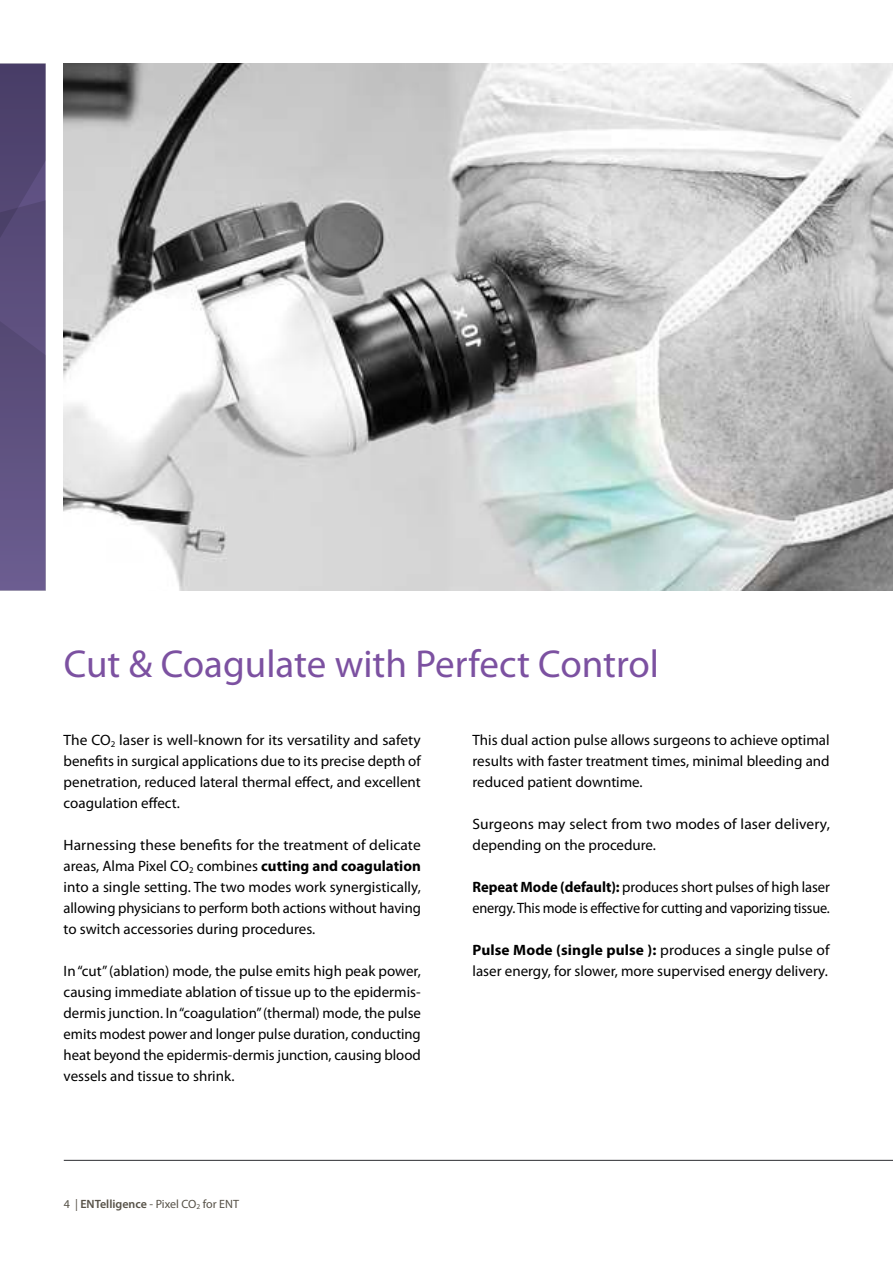
<style>
.page{position:relative;width:893px;height:1263px;background:#fff}
.page>*{position:absolute;margin:0;border:0;box-sizing:border-box;transform-origin:0 0}
.t1{font:39px "Myriad Pro";color:#7c51a1}
.t2{font:15px/21px "Myriad Pro";color:#000;text-align:justify}
.t3{font:12px "Myriad Pro";color:#565147}
.s1{font-weight:700}
.s2{font-weight:600}
</style>
<div class="page">
<svg style="left:0;top:64px;width:46px;height:526px;background:#5a4d7b"></svg>
<img style="left:64px;top:64px;width:829px;height:526px">
<hr style="left:64px;top:1160px;width:829px;height:1px;background:#2b2c30">
<h1 class="t1" style="left:64px;top:648px;width:597px">Cut &amp; Coagulate with Perfect Control</h1>
<p class="t2" style="left:64px;top:731px;width:359px">The CO<sub>2</sub> laser is well-known for its versatility and safety benefits in surgical applications due to its precise depth of penetration, reduced lateral thermal effect, and excellent coagulation effect.</p>
<p class="t2" style="left:64px;top:836px;width:359px">Harnessing these benefits for the treatment of delicate areas, Alma Pixel CO<sub>2</sub> combines <span class="s1">cutting and coagulation </span>into a single setting. The two modes work synergistically, allowing physicians to perform both actions without having to switch accessories during procedures.</p>
<p class="t2" style="left:64px;top:962px;width:359px">In “cut” (ablation) mode, the pulse emits high peak power, causing immediate ablation of tissue up to the epidermis&shy;dermis junction. In “coagulation” (thermal) mode, the pulse emits modest power and longer pulse duration, conducting heat beyond the epidermis-dermis junction, causing blood vessels and tissue to shrink.</p>
<p class="t3" style="left:64px;top:1199px;width:177px">4 | <span class="s2">ENTelligence</span> - Pixel CO<sub>2</sub> for ENT</p>
<p class="t2" style="left:473px;top:731px;width:359px">This dual action pulse allows surgeons to achieve optimal results with faster treatment times, minimal bleeding and reduced patient downtime.</p>
<p class="t2" style="left:472px;top:815px;width:359px">Surgeons may select from two modes of laser delivery, depending on the procedure.</p>
<p class="t2" style="left:472px;top:878px;width:359px"><span class="s1">Repeat Mode (default):</span> produces short pulses of high laser energy. This mode is effective for cutting and vaporizing tissue.</p>
<p class="t2" style="left:472px;top:941px;width:359px"><span class="s1">Pulse Mode (single pulse ):</span> produces a single pulse of laser energy, for slower, more supervised energy delivery.</p>
</div>
